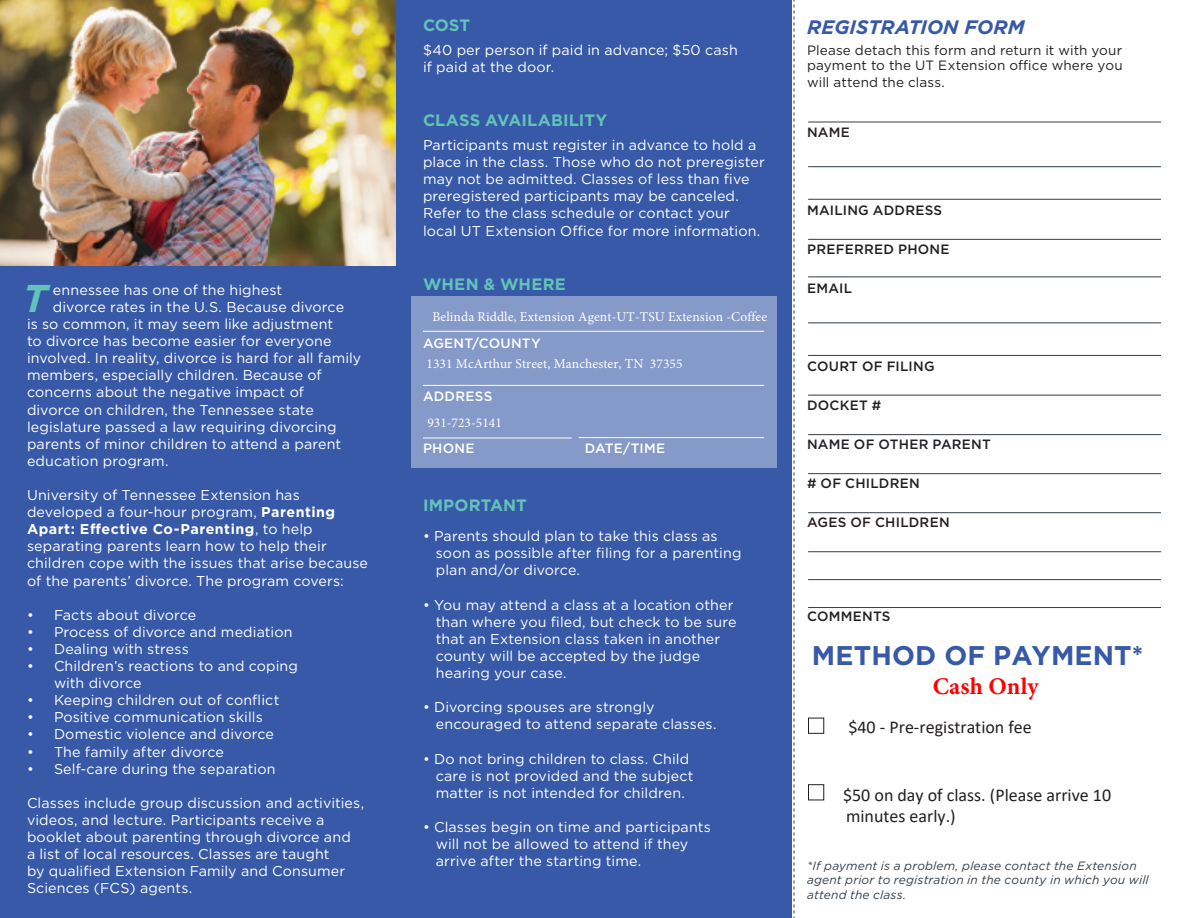
<style>
.page{position:relative;width:1188px;height:918px;background:#fff}
.page>*{position:absolute;margin:0;border:0;box-sizing:border-box;transform-origin:0 0}
.Paragraph_Style_1{font:italic 700 38.7px "Gotham";color:#62c3b9}
.headers{font:700 27px "Gotham";letter-spacing:.005em;color:#3759a7}
.headers-2{font:700 24px "Minion Pro";letter-spacing:.005em;color:#f00}
.headers-3{font:italic 700 19.5px "Gotham";color:#3759a7}
.Paragraph_Style_1-2{font:18px/21.6px "Calibri";color:#231f20}
.headers-4{font:700 16.5px "Gotham";letter-spacing:.005em;color:#62c3b9}
.Paragraph_Style_1-3{font:14.25px/17.1px "Gotham";letter-spacing:.01em;color:#fff}
.Paragraph_Style_1-4{font:500 13.5px "Gotham";letter-spacing:.02em;color:#231f20}
.t1{font:13.5px "Minion Pro";letter-spacing:.01em;color:#fff}
.Paragraph_Style_1-5{font:13.5px/15px "Gotham";letter-spacing:.01em;color:#231f20}
.Paragraph_Style_1-6{font:500 13.5px "Gotham";letter-spacing:.02em;color:#fff}
.Paragraph_Style_1-7{font:italic 12px/14.4px "Gotham";letter-spacing:.015em;color:#313e48}
.s1{font-weight:700}
</style>
<div class="page">
<div style="left:0;top:0;width:792px;height:918px;background:#3759a7"></div>
<img style="left:0;top:0;width:395px;height:266px">
<hr style="left:808px;top:122px;width:353px;height:1px;background:#313e48">
<hr style="left:808px;top:239px;width:353px;height:1px;background:#313e48">
<hr style="left:808px;top:276px;width:353px;height:1px;background:#313e48">
<hr style="left:808px;top:395px;width:353px;height:1px;background:#313e48">
<hr style="left:808px;top:434px;width:353px;height:1px;background:#313e48">
<hr style="left:808px;top:473px;width:353px;height:1px;background:#313e48">
<hr style="left:808px;top:512px;width:353px;height:1px;background:#313e48">
<hr style="left:808px;top:551px;width:353px;height:1px;background:#313e48">
<hr style="left:808px;top:579px;width:353px;height:1px;background:#313e48">
<hr style="left:808px;top:607px;width:353px;height:1px;background:#313e48">
<hr style="left:808px;top:199px;width:353px;height:1px;background:#313e48">
<hr style="left:808px;top:355px;width:353px;height:1px;background:#313e48">
<hr style="left:808px;top:166px;width:353px;height:1px;background:#313e48">
<hr style="left:808px;top:322px;width:353px;height:1px;background:#313e48">
<svg style="left:794px;top:0;width:1px;height:918px"></svg>
<div style="left:808px;top:718px;width:16px;height:16px;border:1px solid #231f20"></div>
<div style="left:808px;top:784px;width:16px;height:16px;border:1px solid #231f20"></div>
<div style="left:411px;top:296px;width:365px;height:171px;background:#869ac9"></div>
<p class="Paragraph_Style_1" style="left:23px;top:273px;width:25px">T</p>
<p class="Paragraph_Style_1-3" style="left:53px;top:281px;width:231px">ennessee has one of the highest</p>
<p class="Paragraph_Style_1-3" style="left:53px;top:298px;width:293px">divorce rates in the U.S. Because divorce</p>
<p class="Paragraph_Style_1-3" style="left:27px;top:315px;width:308px">is so common, it may seem like adjustment</p>
<p class="Paragraph_Style_1-3" style="left:27px;top:332px;width:306px">to divorce has become easier for everyone</p>
<p class="Paragraph_Style_1-3" style="left:27px;top:349px;width:336px">involved. In reality, divorce is hard for all family</p>
<p class="Paragraph_Style_1-3" style="left:27px;top:367px;width:296px">members, especially children. Because of</p>
<p class="Paragraph_Style_1-3" style="left:27px;top:384px;width:279px">concerns about the negative impact of</p>
<p class="Paragraph_Style_1-3" style="left:27px;top:401px;width:288px">divorce on children, the Tennessee state</p>
<p class="Paragraph_Style_1-3" style="left:27px;top:418px;width:311px">legislature passed a law requiring divorcing</p>
<p class="Paragraph_Style_1-3" style="left:27px;top:435px;width:316px">parents of minor children to attend a parent</p>
<p class="Paragraph_Style_1-3" style="left:27px;top:452px;width:143px">education program.</p>
<p class="Paragraph_Style_1-3" style="left:27px;top:486px;width:343px">University of Tennessee Extension has developed a four-hour program, <span class="s1">Parenting Apart: Effective Co-Parenting</span>, to help separating parents learn how to help their children cope with the issues that arise because of the parents’ divorce. The program covers:</p>
<p class="Paragraph_Style_1-3" style="left:27px;top:606px;width:171px">• Facts about divorce</p>
<p class="Paragraph_Style_1-3" style="left:27px;top:623px;width:267px">• Process of divorce and mediation</p>
<p class="Paragraph_Style_1-3" style="left:27px;top:640px;width:163px">• Dealing with stress</p>
<p class="Paragraph_Style_1-3" style="left:54px;top:657px;width:246px;text-indent:-27px">• Children’s reactions to and coping with divorce</p>
<p class="Paragraph_Style_1-3" style="left:27px;top:691px;width:254px">• Keeping children out of conflict</p>
<p class="Paragraph_Style_1-3" style="left:27px;top:709px;width:237px">• Positive communication skills</p>
<p class="Paragraph_Style_1-3" style="left:27px;top:726px;width:248px">• Domestic violence and divorce</p>
<p class="Paragraph_Style_1-3" style="left:27px;top:743px;width:198px">• The family after divorce</p>
<p class="Paragraph_Style_1-3" style="left:27px;top:760px;width:250px">• Self-care during the separation</p>
<p class="Paragraph_Style_1-3" style="left:27px;top:794px;width:339px">Classes include group discussion and activities, videos, and lecture. Participants receive a booklet about parenting through divorce and<br>a list of local resources. Classes are taught<br>by qualified Extension Family and Consumer Sciences (FCS) agents.</p>
<p class="headers-4" style="left:423px;top:14px;width:49px">COST</p>
<p class="Paragraph_Style_1-3" style="left:423px;top:41px;width:316px">$40 per person if paid in advance; $50 cash if paid at the door.</p>
<p class="headers-4" style="left:423px;top:109px;width:186px">CLASS AVAILABILITY</p>
<p class="Paragraph_Style_1-3" style="left:423px;top:136px;width:343px">Participants must register in advance to hold a place in the class. Those who do not preregister may not be admitted. Classes of less than five preregistered participants may be canceled.<br>Refer to the class schedule or contact your local UT Extension Office for more information.</p>
<p class="headers-4" style="left:423px;top:273px;width:144px">WHEN &amp; WHERE</p>
<p class="t1" style="left:432px;top:308px;width:336px">Belinda Riddle, Extension Agent-UT-TSU Extension -Coffee</p>
<p class="t1" style="left:426px;top:355px;width:258px">1331 McArthur Street, Manchester, TN 37355</p>
<p class="Paragraph_Style_1-6" style="left:423px;top:335px;width:119px">AGENT/COUNTY</p>
<p class="Paragraph_Style_1-6" style="left:423px;top:387px;width:71px">ADDRESS</p>
<p class="t1" style="left:427px;top:413px;width:76px">931-723-5141</p>
<p class="Paragraph_Style_1-6" style="left:423px;top:439px;width:53px">PHONE</p>
<p class="Paragraph_Style_1-6" style="left:585px;top:439px;width:82px">DATE/TIME</p>
<p class="headers-4" style="left:423px;top:495px;width:105px">IMPORTANT</p>
<p class="Paragraph_Style_1-3" style="left:436px;top:527px;width:307px;text-indent:-13px">• Parents should plan to take this class as soon as possible after filing for a parenting plan and/or divorce.</p>
<p class="Paragraph_Style_1-3" style="left:436px;top:596px;width:302px;text-indent:-13px">• You may attend a class at a location other than where you filed, but check to be sure that an Extension class taken in another county will be accepted by the judge hearing your case.</p>
<p class="Paragraph_Style_1-3" style="left:436px;top:698px;width:282px;text-indent:-13px">• Divorcing spouses are strongly encouraged to attend separate classes.</p>
<p class="Paragraph_Style_1-3" style="left:436px;top:750px;width:259px;text-indent:-13px">• Do not bring children to class. Child care is not provided and the subject matter is not intended for children.</p>
<p class="Paragraph_Style_1-3" style="left:436px;top:818px;width:277px;text-indent:-13px">• Classes begin on time and participants will not be allowed to attend if they arrive after the starting time.</p>
<p class="headers-3" style="left:807px;top:14px;width:219px">REGISTRATION FORM</p>
<p class="Paragraph_Style_1-5" style="left:807px;top:43px;width:317px">Please detach this form and return it with your payment to the UT Extension office where you</p>
<p class="Paragraph_Style_1-5" style="left:807px;top:74px;width:139px">will attend the class.</p>
<p class="Paragraph_Style_1-4" style="left:807px;top:123px;width:44px">NAME</p>
<p class="Paragraph_Style_1-4" style="left:807px;top:201px;width:137px">MAILING ADDRESS</p>
<p class="Paragraph_Style_1-4" style="left:807px;top:240px;width:144px">PREFERRED PHONE</p>
<p class="Paragraph_Style_1-4" style="left:807px;top:279px;width:46px">EMAIL</p>
<p class="Paragraph_Style_1-4" style="left:807px;top:357px;width:129px">COURT OF FILING</p>
<p class="Paragraph_Style_1-4" style="left:807px;top:396px;width:76px">DOCKET #</p>
<p class="Paragraph_Style_1-4" style="left:807px;top:435px;width:185px">NAME OF OTHER PARENT</p>
<p class="Paragraph_Style_1-4" style="left:807px;top:474px;width:114px"># OF CHILDREN</p>
<p class="Paragraph_Style_1-4" style="left:807px;top:513px;width:144px">AGES OF CHILDREN</p>
<p class="Paragraph_Style_1-4" style="left:807px;top:608px;width:85px">COMMENTS</p>
<p class="headers" style="left:812px;top:638px;width:333px">METHOD OF PAYMENT*</p>
<p class="headers-2" style="left:933px;top:669px;width:107px">Cash Only</p>
<p class="Paragraph_Style_1-2" style="left:848px;top:716px;width:185px">$40 - Pre-registration fee</p>
<p class="Paragraph_Style_1-2" style="left:843px;top:783px;width:270px">$50 on day of class. (Please arrive 10 minutes early.)</p>
<p class="Paragraph_Style_1-7" style="left:807px;top:858px;width:343px">*If payment is a problem, please contact the Extension agent prior to registration in the county in which you will attend the class.</p>
</div>
